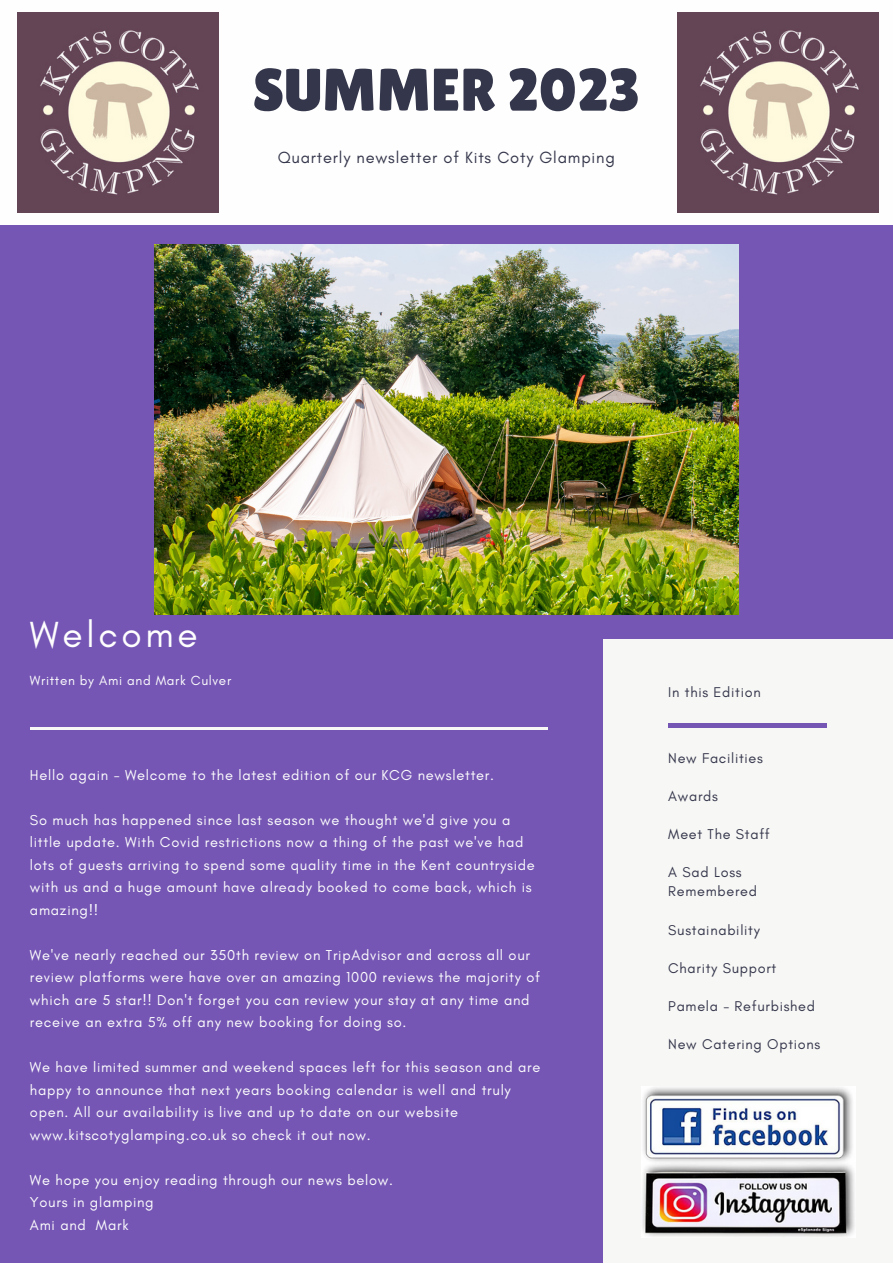
<style>
.page{position:relative;width:893px;height:1264px;background:#fff}
.page>*{position:absolute;margin:0;border:0;box-sizing:border-box;transform-origin:0 0}
.t1{font:60px "Lilita One";color:#34364b}
.t2{font:37.05px "Glacial Indifference";letter-spacing:.1em;color:#fefefe}
.t3{font:16.5px "Glacial Indifference";letter-spacing:.05em;color:#34364b}
.t4{font:14.55px/22.5px "Glacial Indifference";letter-spacing:.05em;color:#fefefe}
.t5{font:14.4px/19px "Glacial Indifference";letter-spacing:.05em;color:#34364b}
.t6{font:13.5px "Glacial Indifference";letter-spacing:.05em;color:#fefefe}
</style>
<div class="page">
<div style="left:0;top:0;width:892px;height:1262px;background:#7556b4"></div>
<div style="left:603px;top:639px;width:289px;height:623px;background:#f7f7f5"></div>
<div style="left:0;top:0;width:892px;height:225px;background:#fefefe"></div>
<hr style="left:30px;top:727px;width:517px;height:3px;background:#f7f7f5">
<div style="left:668px;top:723px;width:158px;height:5px;background:#7556b4"></div>
<img style="left:18px;top:12px;width:200px;height:200px">
<img style="left:677px;top:12px;width:201px;height:200px">
<img style="left:154px;top:244px;width:584px;height:370px">
<img style="left:643px;top:1088px;width:211px;height:149px">
<p class="t1" style="left:252px;top:55px;width:389px">SUMMER 2023</p>
<p class="t3" style="left:278px;top:147px;width:338px">Quarterly newsletter of Kits Coty Glamping</p>
<p class="t2" style="left:30px;top:612px;width:169px">Welcome</p>
<p class="t6" style="left:30px;top:672px;width:203px">Written by Ami and Mark Culver</p>
<p class="t4" style="left:30px;top:763px;width:465px">Hello again - Welcome to the latest edition of our KCG newsletter.</p>
<p class="t4" style="left:30px;top:808px;width:506px">So much has happened since last season we thought we'd give you a little update. With Covid restrictions now a thing of the past we've had lots of guests arriving to spend some quality time in the Kent countryside with us and a huge amount have already booked to come back, which is amazing!!</p>
<p class="t4" style="left:30px;top:943px;width:511px">We've nearly reached our 350th review on TripAdvisor and across all our review platforms were have over an amazing 1000 reviews the majority of which are 5 star!! Don't forget you can review your stay at any time and receive an extra 5% off any new booking for doing so.</p>
<p class="t4" style="left:30px;top:1055px;width:512px">We have limited summer and weekend spaces left for this season and are happy to announce that next years booking calendar is well and truly open. All our availability is live and up to date on our website www.kitscotyglamping.co.uk so check it out now.</p>
<p class="t4" style="left:30px;top:1168px;width:364px">We hope you enjoy reading through our news below.</p>
<p class="t4" style="left:30px;top:1190px;width:125px">Yours in glamping</p>
<p class="t4" style="left:30px;top:1213px;width:100px">Ami and Mark</p>
<p class="t5" style="left:668px;top:682px;width:94px">In this Edition</p>
<p class="t5" style="left:668px;top:748px;width:96px">New Facilities</p>
<p class="t5" style="left:668px;top:786px;width:51px">Awards</p>
<p class="t5" style="left:668px;top:824px;width:103px">Meet The Staff</p>
<p class="t5" style="left:668px;top:862px;width:90px">A Sad Loss<br>Remembered</p>
<p class="t5" style="left:668px;top:920px;width:93px">Sustainability</p>
<p class="t5" style="left:668px;top:958px;width:109px">Charity Support</p>
<p class="t5" style="left:668px;top:996px;width:148px">Pamela - Refurbished</p>
<p class="t5" style="left:668px;top:1034px;width:153px">New Catering Options</p>
</div>
